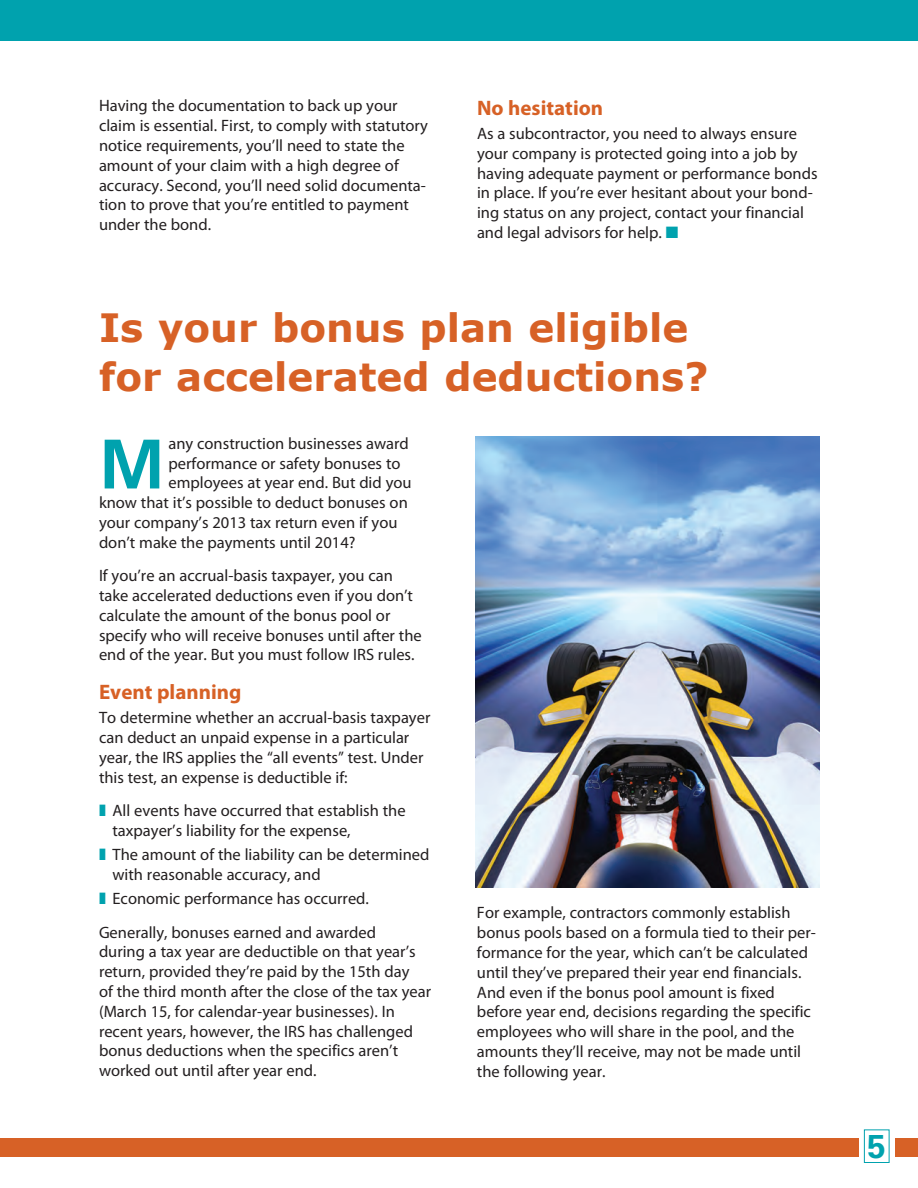
<style>
.page{position:relative;width:918px;height:1188px;background:#fff}
.page>*{position:absolute;margin:0;border:0;box-sizing:border-box;transform-origin:0 0}
.First_paragraph{font:700 69.9px "Frutiger LT Std";color:#00a2ae}
.Headlines{font:700 39px/49.5px "Verdana";color:#d76126}
.t1{font:700 33px "Univers LT Std";color:#00a2ae}
.Subhead{font:700 21px "Myriad Pro";color:#d76126}
.Body{font:16.5px/19.8px "Myriad Pro";color:#231f20}
.First_paragraph-2{font:16.5px "Myriad Pro";color:#231f20}
.Body_bullets{font:16.5px/19.8px "Myriad Pro";color:#231f20}
.s1{color:#00a2ae}
</style>
<div class="page">
<div style="left:0;top:1138px;width:918px;height:18px;background:#d76126"></div>
<div style="left:859px;top:1134px;width:36px;height:28px;background:#fff"></div>
<div style="left:0;top:0;width:918px;height:40px;background:#00a2ae"></div>
<div style="left:864px;top:1130px;width:25px;height:33px;border:1px solid #00a2ae"></div>
<img style="left:476px;top:436px;width:343px;height:452px">
<p class="Body" style="left:99px;top:96px;width:330px">Having the documentation to back up your claim is essential. First, to comply with statutory notice requirements, you’ll need to state the amount of your claim with a high degree of accuracy. Second, you’ll need solid documenta&shy;tion to prove that you’re entitled to payment under the bond.</p>
<p class="Subhead" style="left:477px;top:96px;width:128px">No hesitation</p>
<p class="Body" style="left:477px;top:124px;width:342px">As a subcontractor, you need to always ensure your company is protected going into a job by having adequate payment or performance bonds in place. If you’re ever hesitant about your bond&shy;ing status on any project, contact your financial and legal advisors for help. <span class="s1">■</span></p>
<p class="Headlines" style="left:99px;top:302px;width:611px">Is your bonus plan eligible for accelerated deductions?</p>
<p class="First_paragraph" style="left:99px;top:423px;width:67px">M</p>
<p class="First_paragraph-2" style="left:168px;top:434px;width:242px">any construction businesses award</p>
<p class="First_paragraph-2" style="left:168px;top:454px;width:234px">performance or safety bonuses to</p>
<p class="First_paragraph-2" style="left:168px;top:474px;width:245px">employees at year end. But did you</p>
<p class="First_paragraph-2" style="left:99px;top:494px;width:310px">know that it’s possible to deduct bonuses on</p>
<p class="First_paragraph-2" style="left:99px;top:514px;width:300px">your company’s 2013 tax return even if you</p>
<p class="First_paragraph-2" style="left:99px;top:533px;width:258px">don’t make the payments until 2014?</p>
<p class="Body" style="left:99px;top:566px;width:324px">If you’re an accrual-basis taxpayer, you can take accelerated deductions even if you don’t calculate the amount of the bonus pool or specify who will receive bonuses until after the end of the year. But you must follow IRS rules.</p>
<p class="Subhead" style="left:99px;top:680px;width:144px">Event planning</p>
<p class="Body" style="left:99px;top:708px;width:333px">To determine whether an accrual-basis taxpayer can deduct an unpaid expense in a particular year, the IRS applies the “all events” test. Under this test, an expense is deductible if:</p>
<p class="Body_bullets" style="left:112px;top:801px;width:295px">All events have occurred that establish the taxpayer’s liability for the expense,</p>
<p class="Body_bullets" style="left:112px;top:845px;width:318px">The amount of the liability can be determined with reasonable accuracy, and</p>
<p class="Body_bullets" style="left:112px;top:889px;width:258px">Economic performance has occurred.</p>
<p class="Body" style="left:99px;top:922px;width:334px">Generally, bonuses earned and awarded<br>during a tax year are deductible on that year’s return, provided they’re paid by the 15th day<br>of the third month after the close of the tax year (March 15, for calendar-year businesses). In recent years, however, the IRS has challenged bonus deductions when the specifics aren’t worked out until after year end.</p>
<p class="Body" style="left:477px;top:903px;width:341px">For example, contractors commonly establish bonus pools based on a formula tied to their per&shy;formance for the year, which can’t be calculated until they’ve prepared their year end financials.<br>And even if the bonus pool amount is fixed before year end, decisions regarding the specific employees who will share in the pool, and the amounts they’ll receive, may not be made until the following year.</p>
<p class="t1" style="left:868px;top:1127px;width:20px">5</p>
</div>
